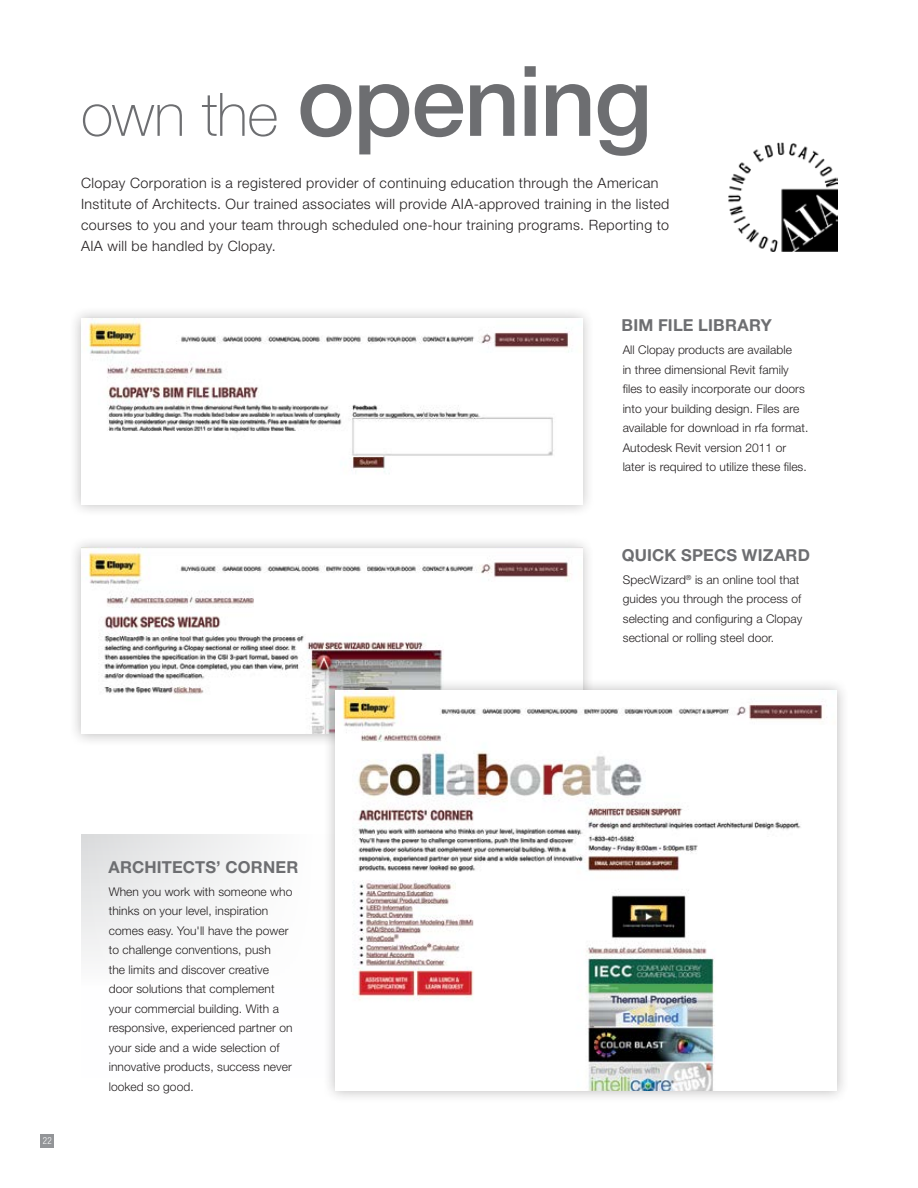
<style>
.page{position:relative;width:918px;height:1188px;background:#fff}
.page>*{position:absolute;margin:0;border:0;box-sizing:border-box;transform-origin:0 0}
.t1{font:500 97.5px "Helvetica Neue";letter-spacing:-.015em;color:#6d6e71}
.t2{font:100 60px "Helvetica Neue";letter-spacing:-.01em;color:#6d6e71}
.t3{font:700 16.5px "Helvetica Neue";letter-spacing:.01em;color:#6d6e71}
.t4{font:300 14.25px/21px "Helvetica Neue";letter-spacing:.03em;color:#231f20}
.t5{font:300 12px/19.5px "Helvetica Neue";letter-spacing:.005em;color:#231f20}
.t6{font:300 condensed 9.9px "Helvetica Neue";color:#fff;scale:.91 1}
</style>
<div class="page">
<div style="left:40px;top:1134px;width:14px;height:14px;background:#939598"></div>
<img style="left:729px;top:142px;width:108px;height:109px">
<div style="left:81px;top:834px;width:270px;height:243px;background:linear-gradient(to bottom,#eee,#fff)"></div>
<div style="left:69px;top:306px;width:526px;height:211px;background:#231f20;opacity:.3"></div>
<img style="left:81px;top:318px;width:501px;height:187px">
<div style="left:69px;top:535px;width:526px;height:212px;background:#231f20;opacity:.3"></div>
<img style="left:81px;top:548px;width:501px;height:186px">
<div style="left:323px;top:678px;width:527px;height:425px;background:#231f20;opacity:.3"></div>
<img style="left:336px;top:690px;width:501px;height:401px">
<h2 class="t2" style="left:81px;top:80px;width:199px">own the</h2>
<h1 class="t1" style="left:297px;top:43px;width:357px">opening</h1>
<p class="t4" style="left:81px;top:172px;width:590px">Clopay Corporation is a registered provider of continuing education through the American Institute of Architects. Our trained associates will provide AIA-approved training in the listed courses to you and your team through scheduled one-hour training programs. Reporting to AIA will be handled by Clopay.</p>
<h3 class="t3" style="left:622px;top:315px;width:152px">BIM FILE LIBRARY</h3>
<p class="t5" style="left:623px;top:340px;width:187px">All Clopay products are available<br>in three dimensional Revit family files to easily incorporate our doors into your building design. Files are available for download in rfa format.<br>Autodesk Revit version 2011 or later is required to utilize these files.</p>
<h3 class="t3" style="left:622px;top:545px;width:190px">QUICK SPECS WIZARD</h3>
<p class="t5" style="left:623px;top:569px;width:181px">SpecWizard<sup>®</sup> is an online tool that guides you through the process of selecting and configuring a Clopay sectional or rolling steel door.</p>
<p class="t6" style="left:43px;top:1135px;width:11px">22</p>
<h3 class="t3" style="left:109px;top:857px;width:191px">ARCHITECTS’ CORNER</h3>
<p class="t5" style="left:109px;top:882px;width:185px">When you work with someone who thinks on your level, inspiration comes easy. You'll have the power to challenge conventions, push<br>the limits and discover creative door solutions that complement your commercial building. With a responsive, experienced partner on your side and a wide selection of innovative products, success never looked so good.</p>
</div>
